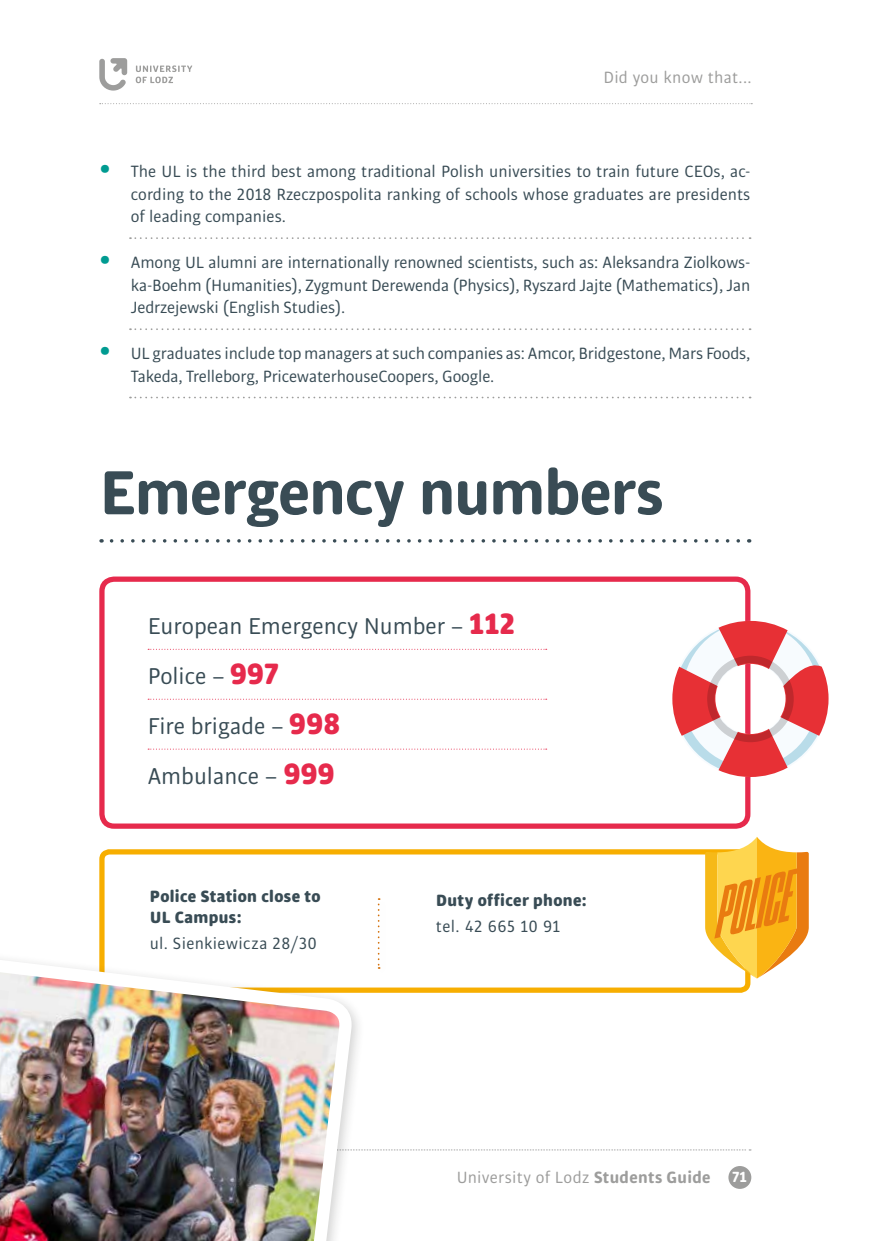
<style>
.page{position:relative;width:874px;height:1241px;background:#fff}
.page>*{position:absolute;margin:0;border:0;box-sizing:border-box;transform-origin:0 0}
.t1{font:700 66.5px "Bulo Rounded";letter-spacing:-.015em;color:#394c55}
.punktor{font:24.5px "Bulo Rounded";color:#394c55}
.TEKST{font:17.5px/22.8px "Bulo Rounded";letter-spacing:-.01em;color:#394c55;text-align:justify}
.t2{font:17.5px "Bulo Rounded";letter-spacing:.015em;color:#9d9d9c}
.TEKST-2{font:900 17.5px/21px "Bulo Rounded";letter-spacing:.02em;color:#394c55}
.TEKST-3{font:17.5px "Bulo Rounded";letter-spacing:.015em;color:#394c55}
.TEKST-4{font:17.5px "Bulo Rounded";letter-spacing:.02em;color:#394c55}
.t3{font:700 15.75px "Bulo Rounded";color:#fff}
.s1{font-family:"PT Sans Pro";font-weight:700;font-size:26.25px;color:#009b91}
.s2{font-weight:900;font-size:31.5px;color:#e62a4c}
.s3{font-weight:700}
</style>
<div class="page">
<svg style="left:100px;top:103px;width:652px;height:1px"></svg>
<div style="left:728px;top:1165px;width:23px;height:23px;background:#9d9d9c;border-radius:50%"></div>
<svg style="left:99px;top:58px;width:28px;height:33px"></svg>
<svg style="left:136px;top:65px;width:56px;height:18px"></svg>
<div style="left:99px;top:849px;width:651px;height:143px;border:5px solid #f7ae00;border-radius:7px"></div>
<svg style="left:365px;top:1149px;width:385px;height:1px"></svg>
<div style="left:99px;top:576px;width:651px;height:252px;border:5px solid #e62a4c;border-radius:12px"></div>
<svg style="left:148px;top:648px;width:398px;height:1px"></svg>
<svg style="left:148px;top:698px;width:398px;height:1px"></svg>
<svg style="left:148px;top:748px;width:398px;height:1px"></svg>
<svg style="left:111px;top:539px;width:638px;height:3px"></svg>
<svg style="left:672px;top:620px;width:156px;height:156px"></svg>
<svg style="left:130px;top:237px;width:620px;height:2px"></svg>
<svg style="left:130px;top:328px;width:620px;height:2px"></svg>
<svg style="left:130px;top:396px;width:620px;height:2px"></svg>
<svg style="left:704px;top:837px;width:104px;height:141px"></svg>
<svg style="left:377px;top:898px;width:2px;height:70px"></svg>
<div style="left:0;top:941px;width:365px;height:299px;background:#1d1d1b;opacity:.2"></div>
<img style="left:0;top:952px;width:347px;height:288px">
<p class="t2" style="left:603px;top:67px;width:150px">Did you know that...</p>
<p class="TEKST" style="left:131px;top:160px;width:620px;text-indent:-32px"><span class="s1">•</span> The UL is the third best among traditional Polish universities to train future CEOs, ac&shy;cording to the 2018 Rzeczpospolita ranking of schools whose graduates are presidents of leading companies.</p>
<p class="TEKST" style="left:131px;top:251px;width:620px;text-indent:-32px"><span class="s1">•</span> Among UL alumni are internationally renowned scientists, such as: Aleksandra Ziolkows&shy;ka-Boehm (Humanities), Zygmunt Derewenda (Physics), Ryszard Jajte (Mathematics), Jan Jedrzejewski (English Studies).</p>
<p class="TEKST" style="left:131px;top:342px;width:621px;text-indent:-32px"><span class="s1">•</span> UL graduates include top managers at such companies as: Amcor, Bridgestone, Mars Foods,<br>Takeda, Trelleborg, PricewaterhouseCoopers, Google.</p>
<p class="t1" style="left:100px;top:449px;width:565px">Emergency numbers</p>
<p class="punktor" style="left:148px;top:611px;width:368px">European Emergency Number – <span class="s2">112</span></p>
<p class="punktor" style="left:148px;top:661px;width:132px">Police – <span class="s2">997</span></p>
<p class="punktor" style="left:148px;top:710px;width:194px">Fire brigade – <span class="s2">998</span></p>
<p class="punktor" style="left:148px;top:760px;width:189px">Ambulance – <span class="s2">999</span></p>
<p class="TEKST-2" style="left:150px;top:885px;width:172px">Police Station close to<br>UL Campus:</p>
<p class="TEKST-3" style="left:150px;top:932px;width:169px">ul. Sienkiewicza 28/30</p>
<p class="TEKST-2" style="left:436px;top:889px;width:152px">Duty officer phone:</p>
<p class="TEKST-4" style="left:436px;top:915px;width:126px">tel. 42 665 10 91</p>
<p class="t2" style="left:456px;top:1166px;width:255px">University of Lodz <span class="s3">Students Guide</span></p>
<p class="t3" style="left:732px;top:1166px;width:16px">71</p>
</div>
